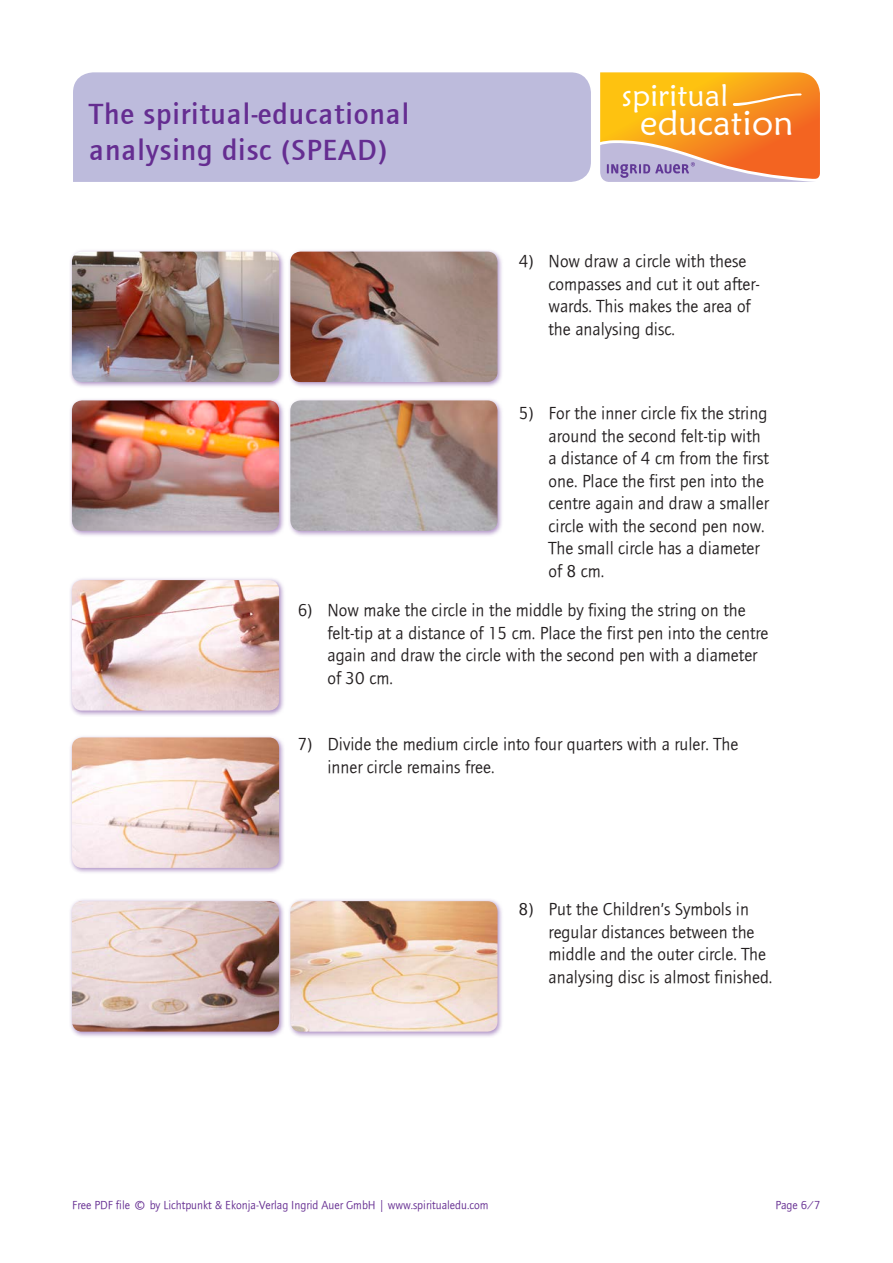
<style>
.page{position:relative;width:893px;height:1263px;background:#fff}
.page>*{position:absolute;margin:0;border:0;box-sizing:border-box;transform-origin:0 0}
.t1{font:35.1px "Maiandra GD";letter-spacing:.01em;color:#fff}
.t2{font:30.6px "Maiandra GD";letter-spacing:.01em;color:#fff}
.t3{font:500 30px/36px "Foundry Journal";letter-spacing:.03em;color:#652d91}
.t4{font:18px/22.5px "Foundry Journal";color:#231f20}
.t5{font:12px "Foundry Journal";color:#652d91}
.s1{font-size:22.5px}
</style>
<div class="page">
<div style="left:73px;top:72px;width:518px;height:110px;background:#bdbbdc"></div>
<svg style="left:600px;top:72px;width:220px;height:110px;background:#ec9f44"></svg>
<div style="left:69px;top:248px;width:216px;height:140px;background:#652d91;opacity:.51"></div>
<img style="left:72px;top:252px;width:207px;height:130px">
<div style="left:287px;top:248px;width:217px;height:140px;background:#652d91;opacity:.51"></div>
<img style="left:290px;top:252px;width:207px;height:130px">
<div style="left:69px;top:397px;width:216px;height:140px;background:#652d91;opacity:.51"></div>
<img style="left:72px;top:400px;width:207px;height:131px">
<div style="left:287px;top:397px;width:217px;height:140px;background:#652d91;opacity:.51"></div>
<img style="left:290px;top:400px;width:207px;height:131px">
<div style="left:69px;top:577px;width:216px;height:140px;background:#652d91;opacity:.51"></div>
<img style="left:72px;top:580px;width:207px;height:130px">
<div style="left:69px;top:734px;width:216px;height:140px;background:#652d91;opacity:.51"></div>
<img style="left:72px;top:737px;width:207px;height:131px">
<div style="left:69px;top:898px;width:216px;height:140px;background:#652d91;opacity:.51"></div>
<img style="left:72px;top:901px;width:207px;height:131px">
<div style="left:287px;top:898px;width:217px;height:140px;background:#652d91;opacity:.51"></div>
<img style="left:290px;top:901px;width:207px;height:131px">
<h3 class="t3" style="left:89px;top:96px;width:321px">The spiritual-educational analysing disc (SPEAD)</h3>
<h2 class="t2" style="left:622px;top:77px;width:108px">spiritual</h2>
<h1 class="t1" style="left:640px;top:101px;width:155px">education</h1>
<p class="t4" style="left:549px;top:250px;width:213px;text-indent:-30px">4) Now draw a circle with these compasses and cut it out after&shy;wards. This makes the area of the analysing disc.</p>
<p class="t4" style="left:549px;top:402px;width:222px;text-indent:-30px">5) For the inner circle fix the string around the second felt-tip with a distance of 4 cm from the first one. Place the first pen into the centre again and draw a smaller circle with the second pen now.<br>The small circle has a diameter of 8 cm.</p>
<p class="t4" style="left:327px;top:599px;width:443px;text-indent:-30px">6) Now make the circle in the middle by fixing the string on the felt-tip at a distance of 15 cm. Place the first pen into the centre again and draw the circle with the second pen with a diameter of 30 cm.</p>
<p class="t4" style="left:327px;top:733px;width:412px;text-indent:-30px">7) Divide the medium circle into four quarters with a ruler. The inner circle remains free.</p>
<p class="t4" style="left:549px;top:898px;width:225px;text-indent:-30px">8) Put the Children’s Symbols in regular distances between the middle and the outer circle. The analysing disc is almost finished.</p>
<p class="t5" style="left:72px;top:1198px;width:418px">Free PDF file <span class="s1">©</span> by Lichtpunkt &amp; Ekonja-Verlag Ingrid Auer GmbH | www.spiritualedu.com</p>
<p class="t5" style="left:775px;top:1198px;width:47px">Page 6/7</p>
</div>
